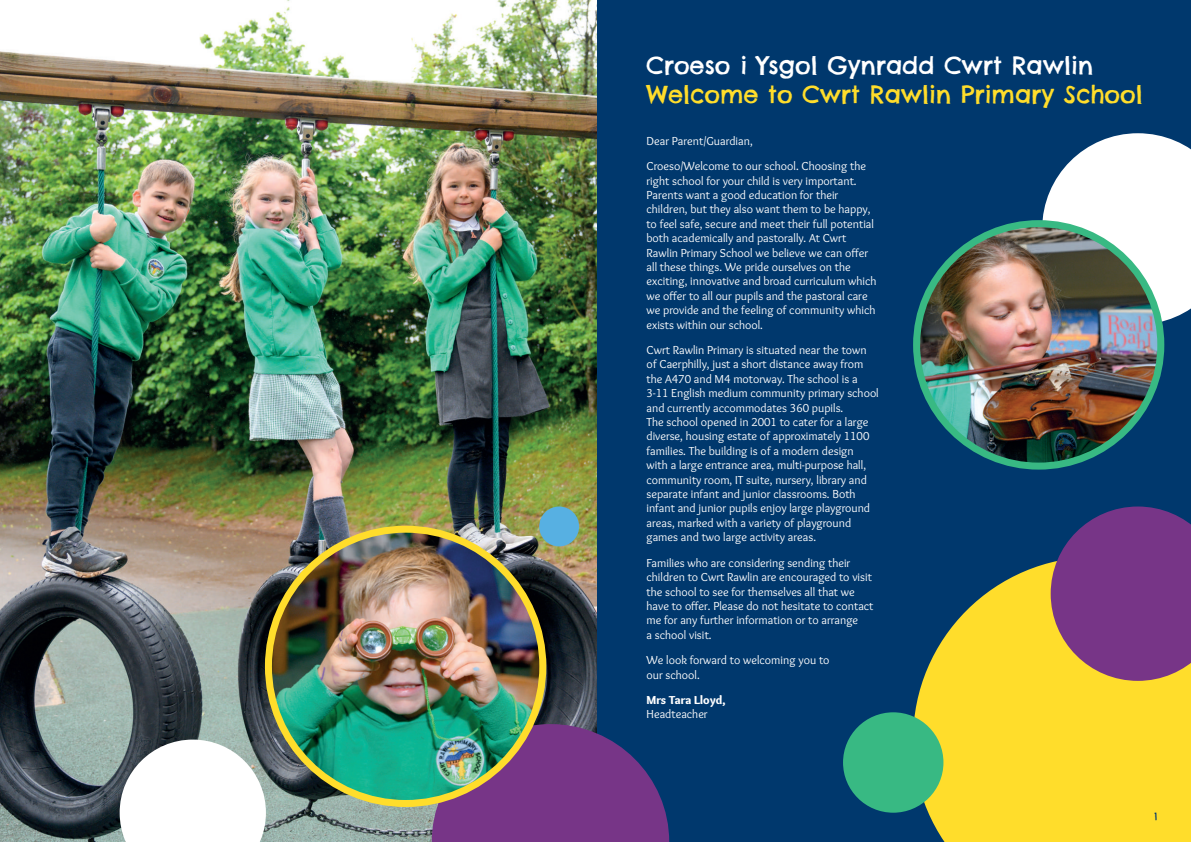
<style>
.page{position:relative;width:1191px;height:842px;background:#fff}
.page>*{position:absolute;margin:0;border:0;box-sizing:border-box;transform-origin:0 0}
.t1{font:24px "Chelsea Market";color:#ffdd2b}
.t2{font:24px "Chelsea Market";color:#fff}
.t3{font:12px/14.4px "Overlock";color:#fff}
.t4{font:900 12px "Overlock";color:#fff}
.t5{font:10px "Chelsea Market";color:#00386d}
</style>
<div class="page">
<div style="left:596px;top:0;width:595px;height:842px;background:#00386d"></div>
<img style="left:0;top:0;width:596px;height:842px">
<svg style="left:432px;top:724px;width:237px;height:118px;background:#6a3981"></svg>
<svg style="left:120px;top:739px;width:146px;height:103px"></svg>
<svg style="left:914px;top:562px;width:277px;height:280px;background:#e0c932"></svg>
<div style="left:539px;top:506px;width:40px;height:40px;background:#57b0e2;border-radius:50%"></div>
<svg style="left:1042px;top:133px;width:149px;height:192px;background:#d7e0e8"></svg>
<img style="left:268px;top:529px;width:275px;height:274px;border-radius:137px">
<div style="left:265px;top:526px;width:281px;height:281px;border:7px solid #ffdd2b;border-radius:50%"></div>
<img style="left:916px;top:224px;width:244px;height:241px">
<div style="left:913px;top:220px;width:251px;height:250px;border:7px solid #38b983;border-radius:50%"></div>
<svg style="left:1050px;top:506px;width:141px;height:175px;background:#79447c"></svg>
<div style="left:843px;top:712px;width:100px;height:101px;background:#38b983;border-radius:50%"></div>
<h1 class="t2" style="left:646px;top:50px;width:448px">Croeso i Ysgol Gynradd Cwrt Rawlin</h1>
<h1 class="t1" style="left:646px;top:79px;width:497px">Welcome to Cwrt Rawlin Primary School</h1>
<p class="t3" style="left:646px;top:128px;width:221px;line-height:25.4px">Dear Parent/Guardian,<br>Croeso/Welcome to our school. Choosing the</p>
<p class="t3" style="left:646px;top:174px;width:231px">right school for your child is very important.<br>Parents want a good education for their children, but they also want them to be happy, to feel safe, secure and meet their full potential both academically and pastorally. At Cwrt Rawlin Primary School we believe we can offer all these things. We pride ourselves on the exciting, innovative and broad curriculum which we offer to all our pupils and the pastoral care we provide and the feeling of community which exists within our school.</p>
<p class="t3" style="left:646px;top:343px;width:234px">Cwrt Rawlin Primary is situated near the town of Caerphilly, just a short distance away from the A470 and M4 motorway. The school is a 3-11 English medium community primary school and currently accommodates 360 pupils.<br>The school opened in 2001 to cater for a large diverse, housing estate of approximately 1100 families. The building is of a modern design<br>with a large entrance area, multi-purpose hall, community room, IT suite, nursery, library and separate infant and junior classrooms. Both infant and junior pupils enjoy large playground areas, marked with a variety of playground games and two large activity areas.</p>
<p class="t3" style="left:646px;top:556px;width:228px">Families who are considering sending their children to Cwrt Rawlin are encouraged to visit the school to see for themselves all that we have to offer. Please do not hesitate to contact me for any further information or to arrange<br>a school visit.</p>
<p class="t3" style="left:646px;top:653px;width:184px">We look forward to welcoming you to our school.</p>
<p class="t4" style="left:646px;top:692px;width:80px">Mrs Tara Lloyd,</p>
<p class="t3" style="left:646px;top:707px;width:63px">Headteacher</p>
<p class="t5" style="left:1154px;top:810px;width:4px">1</p>
</div>
